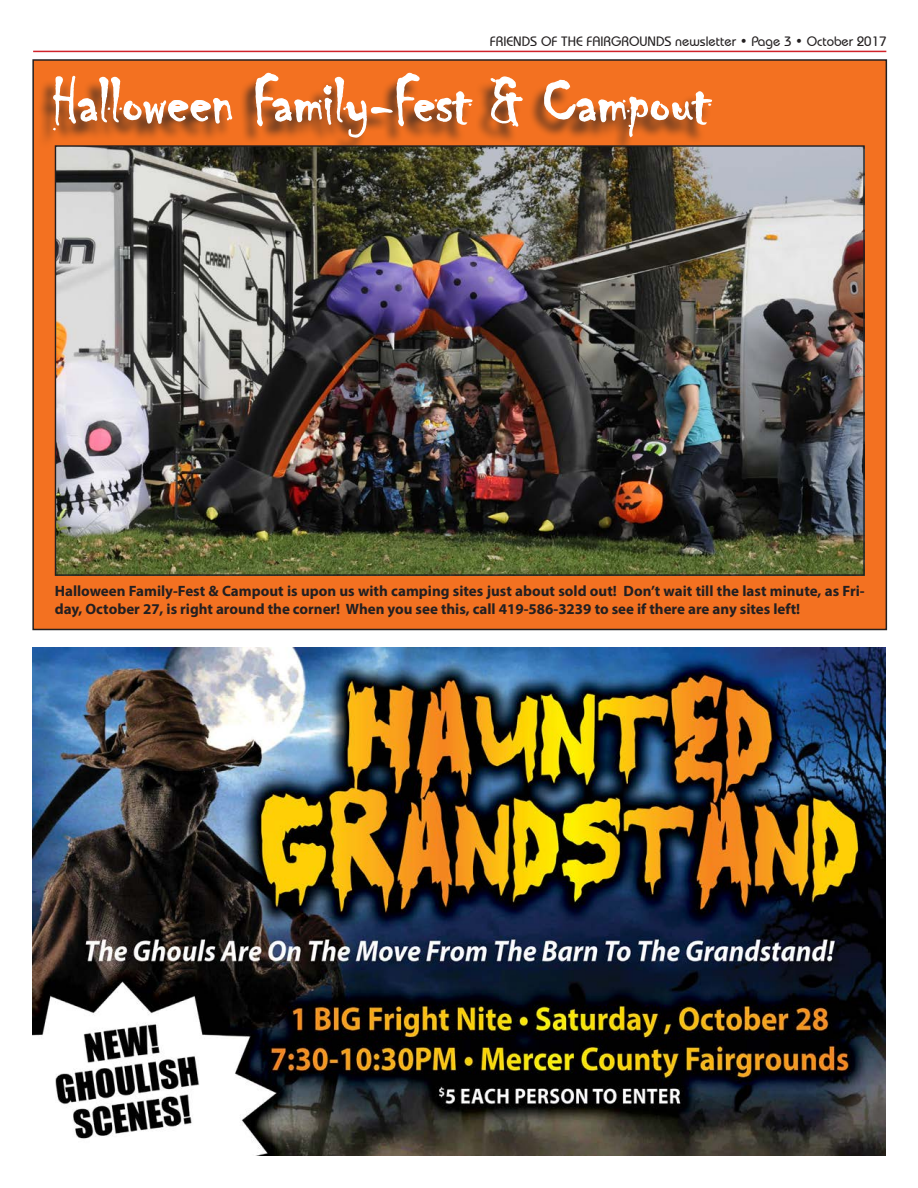
<style>
.page{position:relative;width:918px;height:1188px;background:#fff}
.page>*{position:absolute;margin:0;border:0;box-sizing:border-box;transform-origin:0 0}
.t1{font:66px "Chiller LET";color:#fff}
.t2{font:700 15px/18px "Myriad Pro";color:#231f20}
.t3{font:500 13.5px "Bauhaus IT Cby BT";color:#231f20}
</style>
<div class="page">
<hr style="left:33px;top:51px;width:853px;height:1px;background:#d1232a">
<div style="left:33px;top:60px;width:853px;height:569px;background:#f37121"></div>
<img style="left:57px;top:147px;width:806px;height:427px">
<div style="left:37px;top:76px;width:675px;height:81px;background:#231f20;opacity:.75"></div>
<svg style="left:52px;top:60px;width:181px;height:72px"></svg>
<svg style="left:255px;top:72px;width:218px;height:66px"></svg>
<svg style="left:489px;top:76px;width:35px;height:51px"></svg>
<svg style="left:543px;top:79px;width:170px;height:60px"></svg>
<img style="left:32px;top:647px;width:854px;height:508px">
<p class="t3" style="left:490px;top:33px;width:398px">FRIENDS OF THE FAIRGROUNDS newsletter • Page 3 • October 2017</p>
<p class="t1" style="left:51px;top:66px;width:661px">Halloween Family-Fest &amp; Campout</p>
<p class="t2" style="left:55px;top:582px;width:811px">Halloween Family-Fest &amp; Campout is upon us with camping sites just about sold out! Don’t wait till the last minute, as Fri&shy;day, October 27, is right around the corner! When you see this, call 419-586-3239 to see if there are any sites left!</p>
</div>
